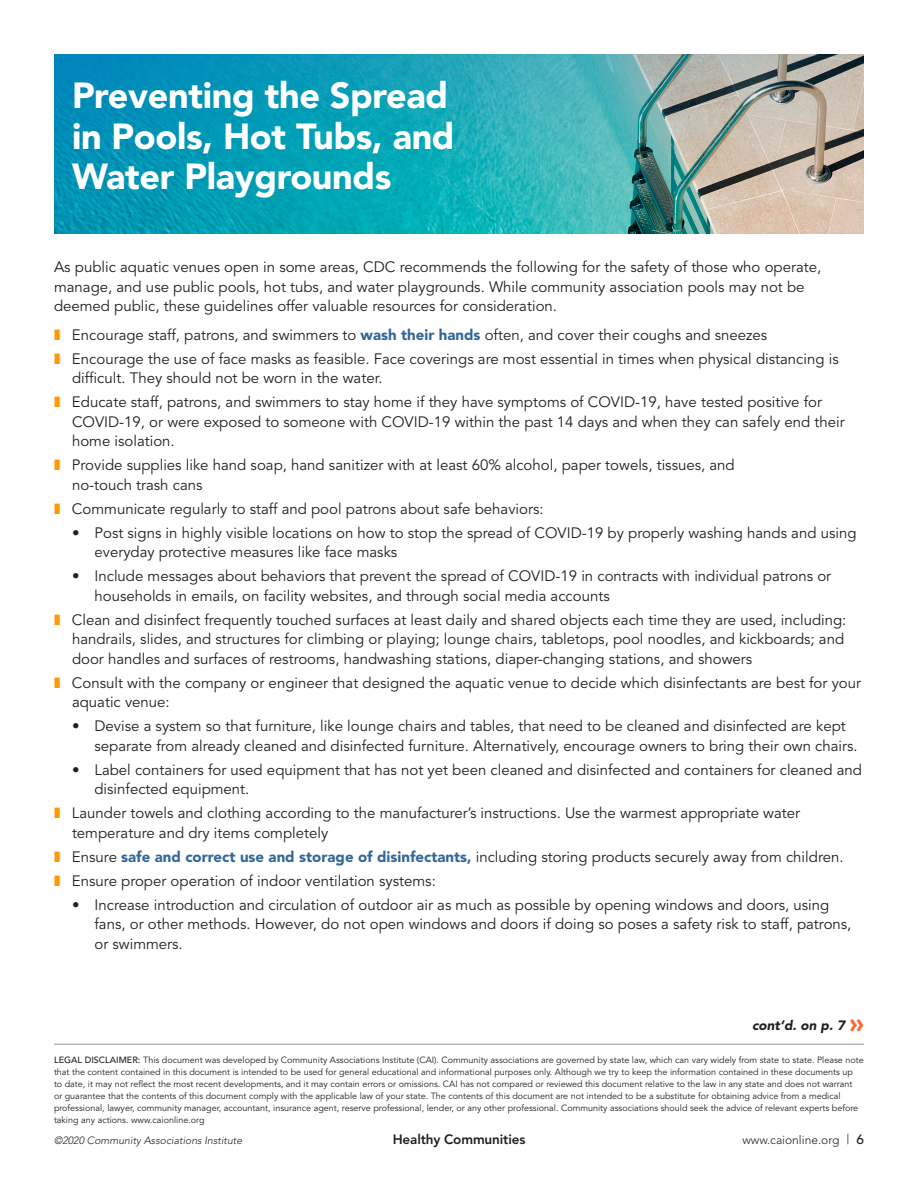
<style>
.page{position:relative;width:918px;height:1188px;background:#fff}
.page>*{position:absolute;margin:0;border:0;box-sizing:border-box;transform-origin:0 0}
.CAIdoc_page_head{font:900 36px/40.5px "Avenir";letter-spacing:-.01em;color:#fff}
.CAIdoc_bullet_text{font:15px/19.5px "Avenir";color:#231f20}
.CAIdoc_body_text{font:15px/19.5px "Avenir";color:#231f20}
.t1{font:800 13.5px "Avenir";letter-spacing:-.01em;color:#231f20}
.CAIdoc_bullet_text-2{font:italic 900 13.5px "Avenir";color:#231f20}
.t2{font:300 12px "Avenir";color:#231f20}
.t3{font:italic 300 10.5px "Avenir";color:#231f20}
.t4{font:9px/12px "Avenir";color:#231f20}
.s1{font-weight:900;color:#369}
.s2{font-style:normal;font-size:27px;color:#f63}
.s3{font-weight:500}
.s4{font-size:13.5px}
.s5{font-weight:500;font-size:13.5px}
</style>
<div class="page">
<hr style="left:54px;top:1044px;width:810px;height:1px;background:#939598">
<img style="left:54px;top:54px;width:810px;height:180px">
<p class="CAIdoc_page_head" style="left:72px;top:75px;width:384px">Preventing the Spread in Pools, Hot Tubs, and<br>Water Playgrounds</p>
<p class="CAIdoc_body_text" style="left:54px;top:258px;width:769px">As public aquatic venues open in some areas, CDC recommends the following for the safety of those who operate, manage, and use public pools, hot tubs, and water playgrounds. While community association pools may not be deemed public, these guidelines offer valuable resources for consideration.</p>
<p class="CAIdoc_bullet_text" style="left:72px;top:325px;width:697px">Encourage staff, patrons, and swimmers to <span class="s1">wash their hands</span> often, and cover their coughs and sneezes</p>
<p class="CAIdoc_bullet_text" style="left:72px;top:349px;width:768px">Encourage the use of face masks as feasible. Face coverings are most essential in times when physical distancing is difficult. They should not be worn in the water.</p>
<p class="CAIdoc_bullet_text" style="left:72px;top:393px;width:774px">Educate staff, patrons, and swimmers to stay home if they have symptoms of COVID-19, have tested positive for<br>COVID-19, or were exposed to someone with COVID-19 within the past 14 days and when they can safely end their home isolation.</p>
<p class="CAIdoc_bullet_text" style="left:72px;top:456px;width:664px">Provide supplies like hand soap, hand sanitizer with at least 60% alcohol, paper towels, tissues, and no-touch trash cans</p>
<p class="CAIdoc_bullet_text" style="left:72px;top:499px;width:473px">Communicate regularly to staff and pool patrons about safe behaviors:</p>
<p class="CAIdoc_bullet_text" style="left:94px;top:523px;width:764px;text-indent:-22px">• Post signs in highly visible locations on how to stop the spread of COVID-19 by properly washing hands and using everyday protective measures like face masks</p>
<p class="CAIdoc_bullet_text" style="left:94px;top:567px;width:738px;text-indent:-22px">• Include messages about behaviors that prevent the spread of COVID-19 in contracts with individual patrons or households in emails, on facility websites, and through social media accounts</p>
<p class="CAIdoc_bullet_text" style="left:72px;top:610px;width:776px">Clean and disinfect frequently touched surfaces at least daily and shared objects each time they are used, including: handrails, slides, and structures for climbing or playing; lounge chairs, tabletops, pool noodles, and kickboards; and door handles and surfaces of restrooms, handwashing stations, diaper-changing stations, and showers</p>
<p class="CAIdoc_bullet_text" style="left:72px;top:673px;width:791px">Consult with the company or engineer that designed the aquatic venue to decide which disinfectants are best for your aquatic venue:</p>
<p class="CAIdoc_bullet_text" style="left:94px;top:717px;width:765px;text-indent:-22px">• Devise a system so that furniture, like lounge chairs and tables, that need to be cleaned and disinfected are kept separate from already cleaned and disinfected furniture. Alternatively, encourage owners to bring their own chairs.</p>
<p class="CAIdoc_bullet_text" style="left:94px;top:760px;width:769px;text-indent:-22px">• Label containers for used equipment that has not yet been cleaned and disinfected and containers for cleaned and disinfected equipment.</p>
<p class="CAIdoc_bullet_text" style="left:72px;top:804px;width:730px">Launder towels and clothing according to the manufacturer’s instructions. Use the warmest appropriate water temperature and dry items completely</p>
<p class="CAIdoc_bullet_text" style="left:72px;top:847px;width:773px">Ensure <span class="s1">safe and correct use and storage of disinfectants,</span> including storing products securely away from children.</p>
<p class="CAIdoc_bullet_text" style="left:72px;top:871px;width:365px">Ensure proper operation of indoor ventilation systems:</p>
<p class="CAIdoc_bullet_text" style="left:94px;top:895px;width:758px;text-indent:-22px">• Increase introduction and circulation of outdoor air as much as possible by opening windows and doors, using fans, or other methods. However, do not open windows and doors if doing so poses a safety risk to staff, patrons, or swimmers.</p>
<p class="CAIdoc_bullet_text-2" style="left:752px;top:1017px;width:113px">cont’d. on p. 7 <span class="s2">»</span></p>
<p class="t4" style="left:54px;top:1054px;width:811px"><span class="s3">LEGAL DISCLAIMER:</span> This document was developed by Community Associations Institute (CAI). Community associations are governed by state law, which can vary widely from state to state. Please note that the content contained in this document is intended to be used for general educational and informational purposes only. Although we try to keep the information contained in these documents up<br>to date, it may not reflect the most recent developments, and it may contain errors or omissions. CAI has not compared or reviewed this document relative to the law in any state and does not warrant<br>or guarantee that the contents of this document comply with the applicable law of your state. The contents of this document are not intended to be a substitute for obtaining advice from a medical professional, lawyer, community manager, accountant, insurance agent, reserve professional, lender, or any other professional. Community associations should seek the advice of relevant experts before taking any actions. www.caionline.org</p>
<p class="t3" style="left:54px;top:1135px;width:190px">©2020 Community Associations Institute</p>
<p class="t1" style="left:393px;top:1132px;width:134px">Healthy Communities</p>
<p class="t2" style="left:743px;top:1133px;width:123px">www.caionline.org <span class="s4">|</span> <span class="s5">6</span></p>
</div>
